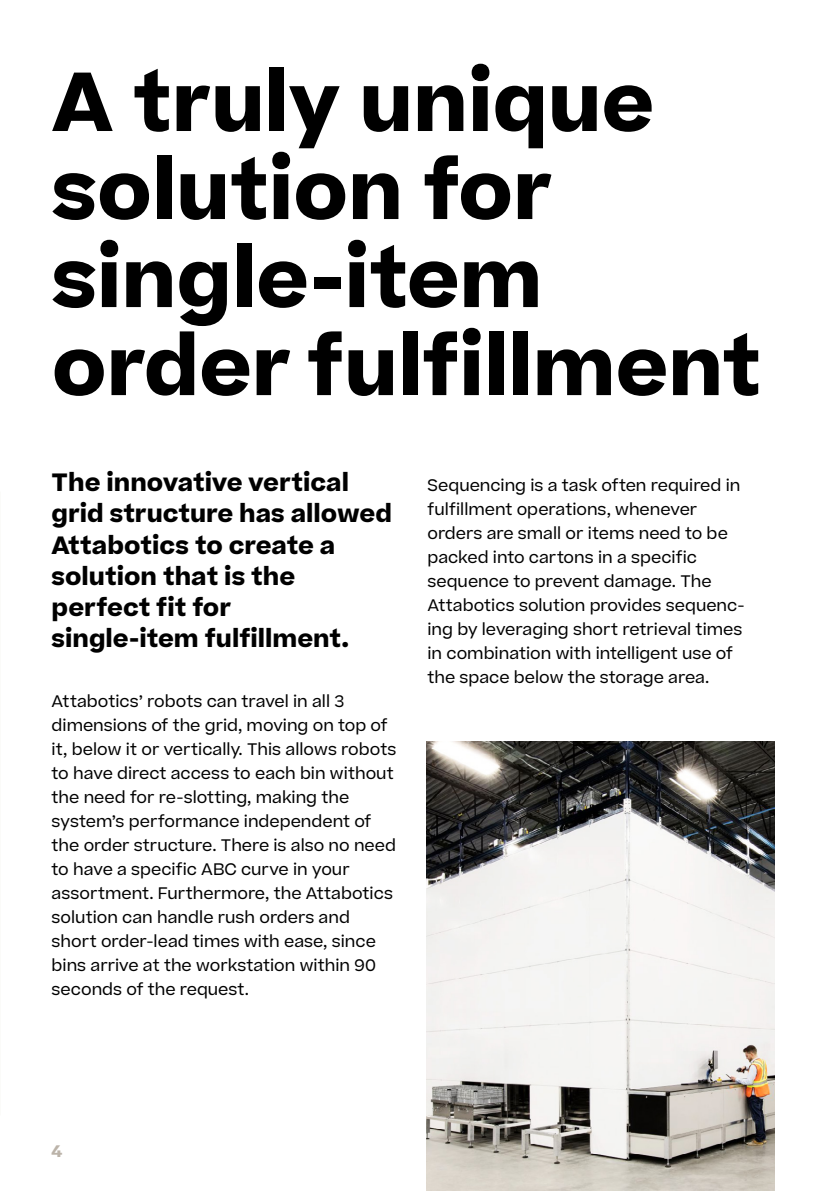
<style>
.page{position:relative;width:840px;height:1191px;background:#fff}
.page>*{position:absolute;margin:0;border:0;box-sizing:border-box;transform-origin:0 0}
.t1{font:700 80px/88px "Koerber";color:#000}
.t2{font:700 24px/31.2px "Koerber";color:#000}
.t3{font:16px/24px "Koerber";color:#000}
.t4{font:700 16px "Koerber";color:#bbb3a9}
</style>
<div class="page">
<img style="left:426px;top:741px;width:348px;height:450px">
<h1 class="t1" style="left:52px;top:58px;width:710px">A truly unique solution for single-item order fulfillment</h1>
<h2 class="t2" style="left:52px;top:467px;width:341px">The innovative vertical grid structure has allowed<br>Attabotics to create a solution that is the perfect fit for<br>single-item fulfillment.</h2>
<p class="t3" style="left:52px;top:689px;width:346px">Attabotics’ robots can travel in all 3 dimensions of the grid, moving on top of it, below it or vertically. This allows robots to have direct access to each bin without the need for re-slotting, making the system’s performance independent of the order structure. There is also no need to have a specific ABC curve in your assortment. Furthermore, the Attabotics solution can handle rush orders and short order-lead times with ease, since bins arrive at the workstation within 90 seconds of the request.</p>
<p class="t3" style="left:427px;top:473px;width:318px">Sequencing is a task often required in fulfillment operations, whenever orders are small or items need to be packed into cartons in a specific sequence to prevent damage. The Attabotics solution provides sequenc&shy;ing by leveraging short retrieval times in combination with intelligent use of the space below the storage area.</p>
<p class="t4" style="left:52px;top:1140px;width:12px">4</p>
</div>
